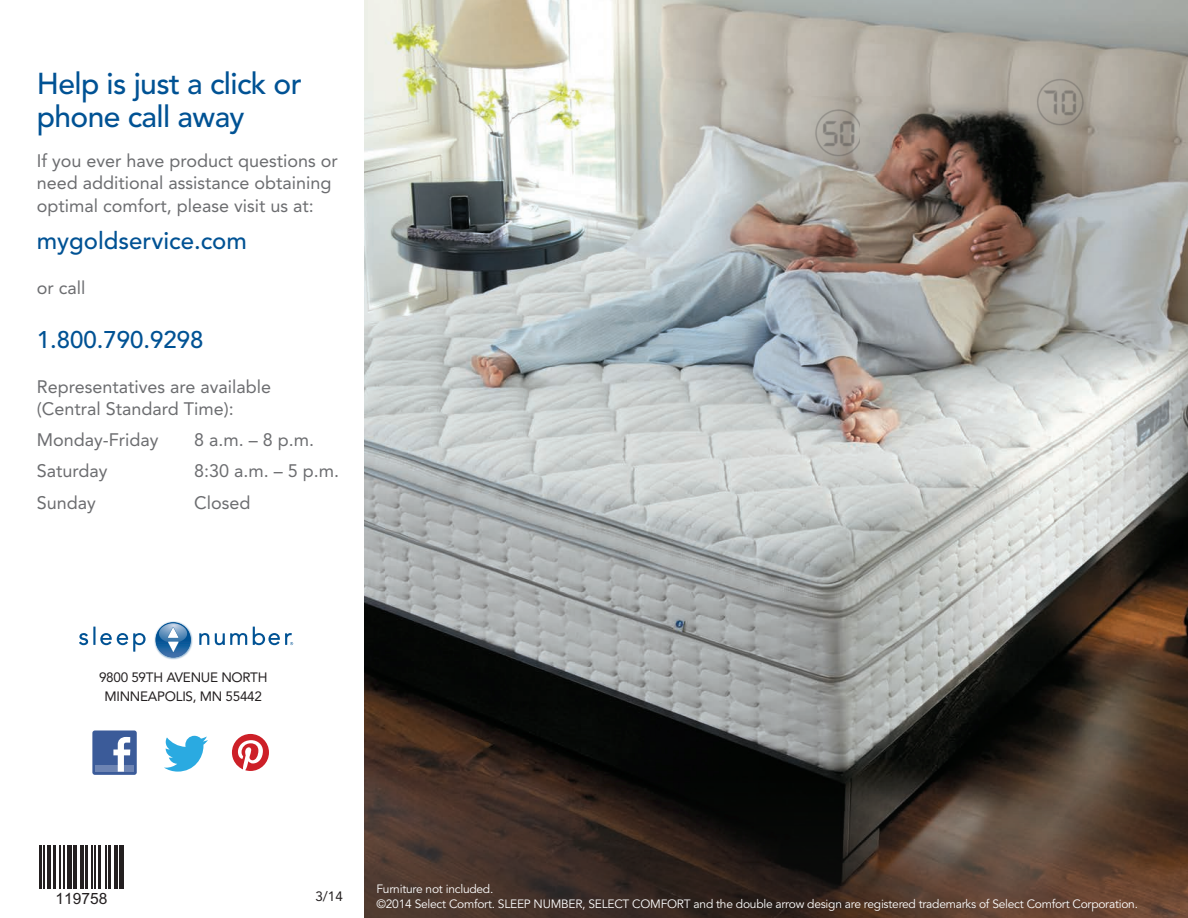
<style>
.page{position:relative;width:1188px;height:918px;background:#fff}
.page>*{position:absolute;margin:0;border:0;box-sizing:border-box;transform-origin:0 0}
.t1{font:500 30px/33.5px "Avenir LT Std";letter-spacing:-.02em;color:#005294}
.t2{font:500 24px "Avenir LT Std";color:#005294}
.t3{font:18px/22.5px "Avenir LT Std";color:#6c6d70}
.t4{font:15.6px "Arial";color:#231f20}
.t5{font:13.5px/19.2px "Avenir LT Std";letter-spacing:-.02em;color:#231f20;text-align:center}
.t6{font:13.5px "Avenir";color:#231f20}
.t7{font:12px/14.4px "Avenir";letter-spacing:-.02em;color:#fff}
</style>
<div class="page">
<img style="left:364px;top:0;width:824px;height:751px">
<img style="left:1032px;top:69px;width:54px;height:59px">
<img style="left:806px;top:109px;width:54px;height:53px">
<img style="left:164px;top:621px;width:19px;height:39px">
<svg style="left:156px;top:622px;width:35px;height:36px"></svg>
<svg style="left:79px;top:623px;width:214px;height:34px"></svg>
<div style="left:92px;top:730px;width:45px;height:45px;background:#3b5b99;border-radius:3px"></div>
<div style="left:96px;top:765px;width:38px;height:7px;background:#6d84b3"></div>
<svg style="left:113px;top:737px;width:17px;height:35px"></svg>
<svg style="left:164px;top:736px;width:44px;height:36px"></svg>
<svg style="left:232px;top:734px;width:37px;height:37px"></svg>
<hr style="left:39px;top:846px;width:3px;height:43px;background:#231f20">
<hr style="left:43px;top:846px;width:1px;height:43px;background:#231f20">
<hr style="left:47px;top:846px;width:4px;height:43px;background:#231f20">
<hr style="left:53px;top:846px;width:3px;height:43px;background:#231f20">
<hr style="left:59px;top:846px;width:2px;height:43px;background:#231f20">
<hr style="left:63px;top:846px;width:1px;height:43px;background:#231f20">
<div style="left:67px;top:846px;width:5px;height:43px;background:#231f20"></div>
<hr style="left:73px;top:846px;width:1px;height:43px;background:#231f20">
<hr style="left:76px;top:846px;width:1px;height:43px;background:#231f20">
<hr style="left:81px;top:846px;width:3px;height:43px;background:#231f20">
<hr style="left:85px;top:846px;width:3px;height:43px;background:#231f20">
<hr style="left:92px;top:846px;width:1px;height:43px;background:#231f20">
<hr style="left:94px;top:846px;width:1px;height:43px;background:#231f20">
<hr style="left:98px;top:846px;width:2px;height:43px;background:#231f20">
<hr style="left:105px;top:846px;width:2px;height:43px;background:#231f20">
<hr style="left:108px;top:846px;width:2px;height:43px;background:#231f20">
<hr style="left:114px;top:846px;width:4px;height:43px;background:#231f20">
<hr style="left:119px;top:846px;width:1px;height:43px;background:#231f20">
<hr style="left:122px;top:846px;width:2px;height:43px;background:#231f20">
<svg style="left:364px;top:751px;width:824px;height:167px;background:#3d2e25"></svg>
<h1 class="t1" style="left:37px;top:67px;width:267px">Help is just a click or phone call away</h1>
<p class="t3" style="left:37px;top:150px;width:303px">If you ever have product questions or need additional assistance obtaining optimal comfort, please visit us at:</p>
<h2 class="t2" style="left:37px;top:227px;width:212px">mygoldservice.com</h2>
<p class="t3" style="left:37px;top:277px;width:50px">or call</p>
<h2 class="t2" style="left:37px;top:325px;width:168px">1.800.790.9298</h2>
<p class="t3" style="left:37px;top:375px;width:236px">Representatives are available (Central Standard Time):</p>
<p class="t3" style="left:37px;top:429px;width:123px">Monday-Friday</p>
<p class="t3" style="left:194px;top:429px;width:122px">8 a.m. – 8 p.m.</p>
<p class="t3" style="left:37px;top:460px;width:72px">Saturday</p>
<p class="t3" style="left:194px;top:460px;width:147px">8:30 a.m. – 5 p.m.</p>
<p class="t3" style="left:37px;top:491px;width:61px">Sunday</p>
<p class="t3" style="left:194px;top:491px;width:58px">Closed</p>
<p class="t5" style="left:99px;top:668px;width:170px">9800 59TH AVENUE NORTH<br>MINNEAPOLIS, MN 55442</p>
<p class="t4" style="left:56px;top:890px;width:53px">119758</p>
<p class="t6" style="left:315px;top:889px;width:29px">3/14</p>
<p class="t7" style="left:376px;top:882px;width:763px">Furniture not included.<br>©2014 Select Comfort. SLEEP NUMBER, SELECT COMFORT and the double arrow design are registered trademarks of Select Comfort Corporation.</p>
</div>
